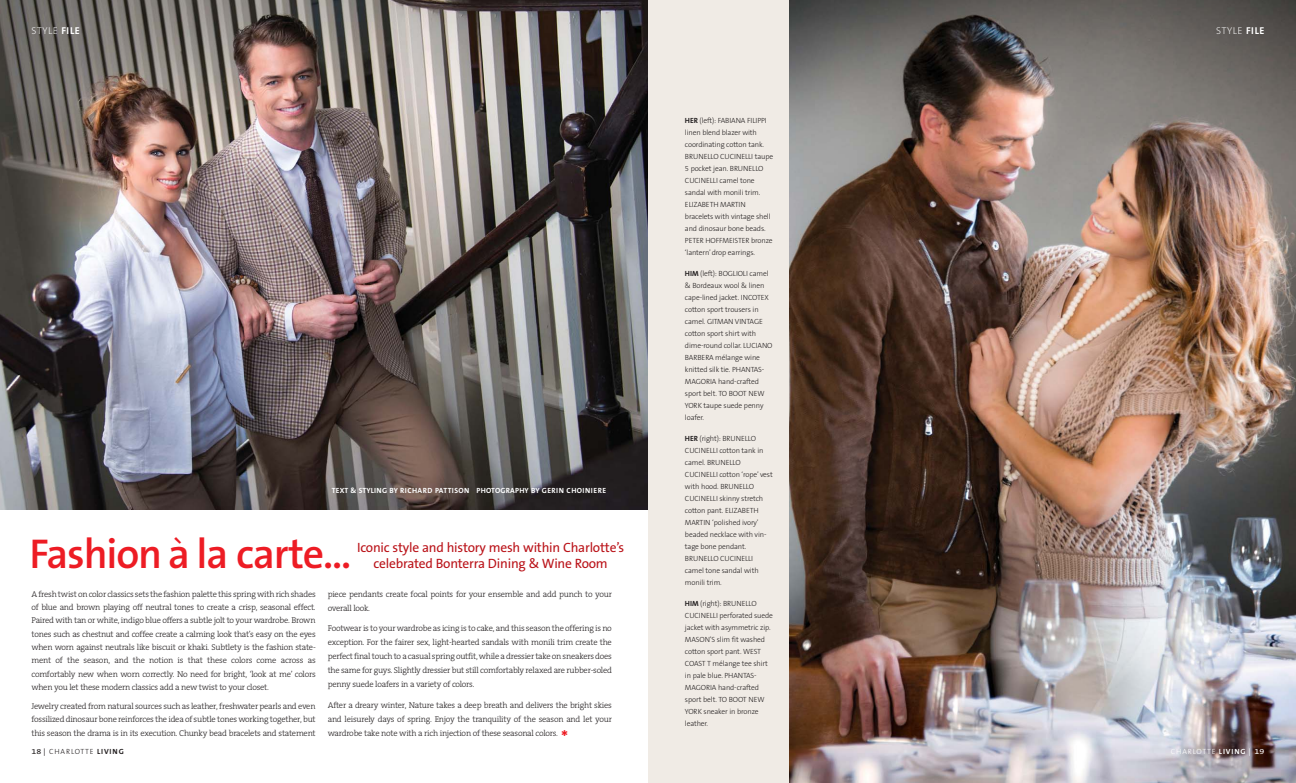
<style>
.page{position:relative;width:1296px;height:783px;background:#fff}
.page>*{position:absolute;margin:0;border:0;box-sizing:border-box;transform-origin:0 0}
.t1{font:600 41.9px "The Sans B6";letter-spacing:-.025em;color:#ed1c24}
.t2{font:300 41.9px "The Serif B3";color:#ed1c24}
.t3{font:13.5px/16.5px "The Sans B5 Plain";letter-spacing:-.015em;color:#ba1319;text-align:center}
.t4{font:200 10px "The Sans B2";letter-spacing:.05em;color:#fff}
.t5{font:300 8.5px/13.3px "The Serif B3";letter-spacing:-.03em;color:#231f20;text-align:justify}
.t6{font:300 7.5px/12px "The Sans B3";letter-spacing:-.015em;color:#231f20}
.t7{font:700 7.5px "The Sans B7";letter-spacing:.045em;color:#fff}
.t8{font:300 7.5px "The Sans B3";letter-spacing:.11em;color:#fff}
.t9{font:300 7.5px "The Sans B3";letter-spacing:.11em;color:#231f20}
.s1{font-family:"The Sans B7";font-weight:700}
.s2{font-family:"The Sans B5 Plain";font-weight:400}
.s3{color:#ed1c24}
</style>
<div class="page">
<div style="left:648px;top:0;width:144px;height:783px;background:#f0ebe5"></div>
<img style="left:0;top:0;width:648px;height:510px">
<img style="left:789px;top:0;width:507px;height:783px">
<p class="t4" style="left:31px;top:27px;width:50px">STYLE <span class="s1">FILE</span></p>
<p class="t7" style="left:332px;top:488px;width:276px">TEXT &amp; STYLING BY RICHARD PATTISON PHOTOGRAPHY BY GERIN CHOINIERE</p>
<h1 class="t2" style="left:170px;top:537px;width:17px">`</h1>
<h1 class="t1" style="left:29px;top:537px;width:323px">Fashion a la carte...</h1>
<h2 class="t3" style="left:357px;top:541px;width:269px">Iconic style and history mesh within Charlotte’s celebrated Bonterra Dining &amp; Wine Room</h2>
<p class="t5" style="left:31px;top:588px;width:286px">A fresh twist on color classics sets the fashion palette this spring with rich shades of blue and brown playing off neutral tones to create a crisp, seasonal effect.<br>Paired with tan or white, indigo blue offers a subtle jolt to your wardrobe. Brown tones such as chestnut and coffee create a calming look that’s easy on the eyes when worn against neutrals like biscuit or khaki. Subtlety is the fashion state&shy;ment of the season, and the notion is that these colors come across as comfortably new when worn correctly. No need for bright, ‘look at me’ colors when you let these modern classics add a new twist to your closet.</p>
<p class="t5" style="left:31px;top:701px;width:286px">Jewelry created from natural sources such as leather, freshwater pearls and even fossilized dinosaur bone reinforces the idea of subtle tones working together, but this season the drama is in its execution. Chunky bead bracelets and statement</p>
<p class="t9" style="left:31px;top:749px;width:94px"><span class="s2">18 |</span> CHARLOTTE <span class="s1">LIVING</span></p>
<p class="t5" style="left:328px;top:588px;width:286px;line-height:14.1px">piece pendants create focal points for your ensemble and add punch to your overall look.</p>
<p class="t5" style="left:328px;top:622px;width:286px;line-height:14.1px">Footwear is to your wardrobe as icing is to cake, and this season the offering is no exception. For the fairer sex, light-hearted sandals with monili trim create the perfect final touch to a casual spring outfit, while a dressier take on sneakers does the same for guys. Slightly dressier but still comfortably relaxed are rubber-soled penny suede loafers in a variety of colors.</p>
<p class="t5" style="left:328px;top:699px;width:286px;line-height:14.1px">After a dreary winter, Nature takes a deep breath and delivers the bright skies and leisurely days of spring. Enjoy the tranquility of the season and let your wardrobe take note with a rich injection of these seasonal colors. <span class="s3">✱</span></p>
<p class="t6" style="left:685px;top:115px;width:90px"><span class="s1">HER</span> (left): FABIANA FILIPPI linen blend blazer with coordinating cotton tank.<br>BRUNELLO CUCINELLI taupe<br>5 pocket jean. BRUNELLO<br>CUCINELLI camel tone sandal with monili trim.<br>ELIZABETH MARTIN bracelets with vintage shell and dinosaur bone beads.<br>PETER HOFFMEISTER bronze ‘lantern’ drop earrings.</p>
<p class="t6" style="left:685px;top:268px;width:89px"><span class="s1">HIM</span> (left): BOGLIOLI camel &amp; Bordeaux wool &amp; linen cape-lined jacket. INCOTEX cotton sport trousers in camel. GITMAN VINTAGE cotton sport shirt with dime-round collar. LUCIANO<br>BARBERA mélange wine knitted silk tie. PHANTAS-<br>MAGORIA hand-crafted sport belt. TO BOOT NEW<br>YORK taupe suede penny loafer.</p>
<p class="t6" style="left:685px;top:433px;width:89px"><span class="s1">HER</span> (right): BRUNELLO<br>CUCINELLI cotton tank in camel. BRUNELLO<br>CUCINELLI cotton ‘rope’ vest with hood. BRUNELLO<br>CUCINELLI skinny stretch cotton pant. ELIZABETH<br>MARTIN ‘polished ivory’ beaded necklace with vin&shy;tage bone pendant.<br>BRUNELLO CUCINELLI camel tone sandal with monili trim.</p>
<p class="t6" style="left:685px;top:598px;width:90px"><span class="s1">HIM</span> (right): BRUNELLO<br>CUCINELLI perforated suede jacket with asymmetric zip.<br>MASON’S slim fit washed cotton sport pant. WEST<br>COAST T mélange tee shirt in pale blue. PHANTAS-<br>MAGORIA hand-crafted sport belt. TO BOOT NEW<br>YORK sneaker in bronze leather.</p>
<p class="t4" style="left:1216px;top:27px;width:50px">STYLE <span class="s1">FILE</span></p>
<p class="t8" style="left:1171px;top:749px;width:95px">CHARLOTTE <span class="s1">LIVING</span> <span class="s2">| 19</span></p>
</div>
